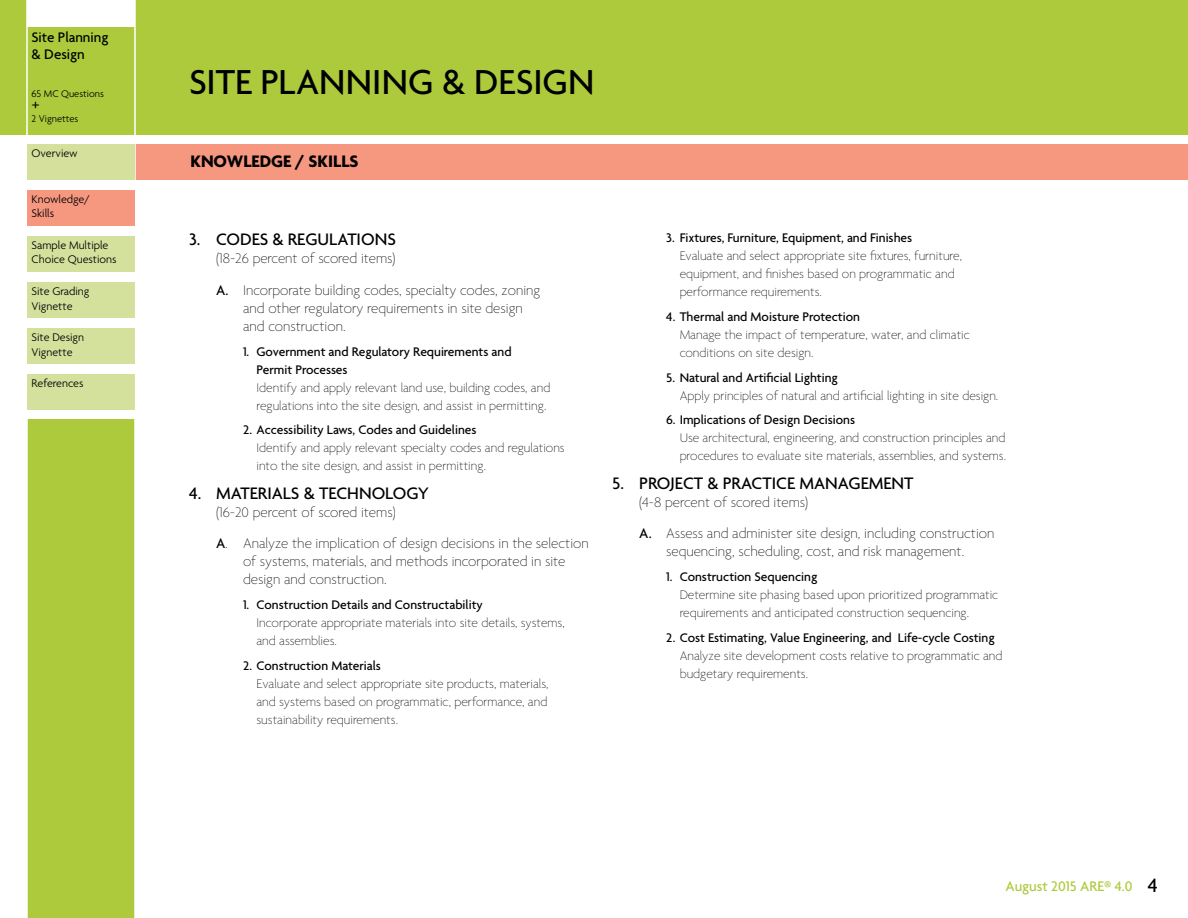
<style>
.page{position:relative;width:1188px;height:918px;background:#fff}
.page>*{position:absolute;margin:0;border:0;box-sizing:border-box;transform-origin:0 0}
.t1{font:500 37.5px "Agenda";color:#000}
.t2{font:500 18px "Agenda";color:#000}
.t3{font:700 18px "Agenda";color:#000}
.t4{font:300 18px "Agenda";color:#000}
.t5{font:100 15px/31.5px "Agenda";color:#000}
.t6{font:500 15px/16.5px "Agenda";color:#000}
.t7{font:500 15px "Agenda";color:#adca3d}
.t8{font:100 13.5px/18px "Agenda";color:#000}
.t9{font:500 13.5px/18px "Agenda";color:#000}
.t10{font:300 12px/14.4px "Agenda";color:#000}
.t11{font:300 10.5px "Agenda";color:#000}
.s1{font-weight:500}
.s2{font-size:21px;color:#000}
</style>
<div class="page">
<div style="left:136px;top:144px;width:1052px;height:36px;background:#f69780"></div>
<div style="left:0;top:0;width:27px;height:136px;background:#adca3d"></div>
<div style="left:135px;top:0;width:1053px;height:142px;background:#adca3d"></div>
<div style="left:27px;top:27px;width:108px;height:108px;background:#adca3d"></div>
<div style="left:0;top:135px;width:1188px;height:9px;background:#fff"></div>
<div style="left:27px;top:419px;width:108px;height:499px;background:#adca3d"></div>
<hr style="left:134px;top:0;width:2px;height:918px;background:#fff">
<hr style="left:26px;top:0;width:2px;height:918px;background:#fff">
<div style="left:27px;top:144px;width:108px;height:36px;background:#d4e09c"></div>
<div style="left:27px;top:236px;width:108px;height:36px;background:#d4e19d"></div>
<div style="left:27px;top:282px;width:108px;height:36px;background:#d4e19d"></div>
<div style="left:27px;top:374px;width:108px;height:36px;background:#d4e19d"></div>
<div style="left:27px;top:190px;width:108px;height:36px;background:#f69780"></div>
<div style="left:27px;top:328px;width:108px;height:36px;background:#d4e19d"></div>
<p class="t6" style="left:32px;top:30px;width:78px">Site Planning &amp; Design</p>
<p class="t11" style="left:32px;top:88px;width:74px">65 MC Questions</p>
<h2 class="t4" style="left:32px;top:94px;width:10px">+</h2>
<p class="t11" style="left:32px;top:113px;width:48px">2 Vignettes</p>
<p class="t10" style="left:32px;top:147px;width:48px">Overview</p>
<p class="t10" style="left:32px;top:193px;width:60px">Knowledge/<br>Skills</p>
<p class="t10" style="left:32px;top:239px;width:87px">Sample Multiple<br>Choice Questions</p>
<p class="t10" style="left:32px;top:285px;width:59px">Site Grading<br>Vignette</p>
<p class="t10" style="left:32px;top:331px;width:54px">Site Design<br>Vignette</p>
<p class="t10" style="left:32px;top:377px;width:53px">References</p>
<h1 class="t1" style="left:189px;top:62px;width:407px">SITE PLANNING &amp; DESIGN</h1>
<h2 class="t3" style="left:190px;top:152px;width:170px">KNOWLEDGE / SKILLS</h2>
<h2 class="t2" style="left:189px;top:230px;width:208px">3. CODES &amp; REGULATIONS</h2>
<p class="t5" style="left:216px;top:244px;width:326px">(18-26 percent of scored items)<br><span class="s1">A.</span> Incorporate building codes, specialty codes, zoning</p>
<p class="t5" style="left:243px;top:300px;width:281px;line-height:18px">and other regulatory requirements in site design and construction.</p>
<p class="t9" style="left:256px;top:343px;width:257px;text-indent:-14px">1. Government and Regulatory Requirements and<br>Permit Processes</p>
<p class="t8" style="left:256px;top:379px;width:295px">Identify and apply relevant land use, building codes, and regulations into the site design, and assist in permitting.</p>
<p class="t9" style="left:243px;top:422px;width:235px">2. Accessibility Laws, Codes and Guidelines</p>
<p class="t8" style="left:256px;top:440px;width:310px">Identify and apply relevant specialty codes and regulations into the site design, and assist in permitting.</p>
<h2 class="t2" style="left:189px;top:483px;width:242px">4. MATERIALS &amp; TECHNOLOGY</h2>
<p class="t5" style="left:216px;top:497px;width:374px">(16-20 percent of scored items)<br><span class="s1">A</span>. Analyze the implication of design decisions in the selection</p>
<p class="t5" style="left:243px;top:553px;width:324px;line-height:18px">of systems, materials, and methods incorporated in site design and construction.</p>
<p class="t9" style="left:243px;top:597px;width:241px">1. Construction Details and Constructability</p>
<p class="t8" style="left:256px;top:615px;width:310px">Incorporate appropriate materials into site details, systems, and assemblies.</p>
<p class="t9" style="left:243px;top:657px;width:139px">2. Construction Materials</p>
<p class="t8" style="left:256px;top:675px;width:294px;text-align:justify">Evaluate and select appropriate site products, materials, and systems based on programmatic, performance, and sustainability requirements.</p>
<p class="t9" style="left:666px;top:230px;width:248px">3. Fixtures, Furniture, Equipment, and Finishes</p>
<p class="t8" style="left:680px;top:248px;width:284px">Evaluate and select appropriate site fixtures, furniture, equipment, and finishes based on programmatic and performance requirements.</p>
<p class="t9" style="left:666px;top:308px;width:195px">4. Thermal and Moisture Protection</p>
<p class="t8" style="left:680px;top:326px;width:292px">Manage the impact of temperature, water, and climatic conditions on site design.</p>
<p class="t9" style="left:666px;top:369px;width:173px">5. Natural and Artificial Lighting</p>
<p class="t8" style="left:680px;top:387px;width:320px">Apply principles of natural and artificial lighting in site design.</p>
<p class="t9" style="left:666px;top:412px;width:191px">6. Implications of Design Decisions</p>
<p class="t8" style="left:680px;top:430px;width:328px">Use architectural, engineering, and construction principles and procedures to evaluate site materials, assemblies, and systems.</p>
<h2 class="t2" style="left:612px;top:473px;width:303px">5. PROJECT &amp; PRACTICE MANAGEMENT</h2>
<p class="t5" style="left:639px;top:487px;width:357px">(4-8 percent of scored items)<br><span class="s1">A.</span> Assess and administer site design, including construction</p>
<p class="t5" style="left:666px;top:537px;width:300px">sequencing, scheduling, cost, and risk management.</p>
<p class="t9" style="left:666px;top:569px;width:153px">1. Construction Sequencing</p>
<p class="t8" style="left:680px;top:587px;width:320px">Determine site phasing based upon prioritized programmatic requirements and anticipated construction sequencing.</p>
<p class="t9" style="left:666px;top:629px;width:330px">2. Cost Estimating, Value Engineering, and Life-cycle Costing</p>
<p class="t8" style="left:680px;top:647px;width:324px">Analyze site development costs relative to programmatic and budgetary requirements.</p>
<p class="t7" style="left:1005px;top:878px;width:154px">August 2015 ARE® 4.0 <span class="s2">4</span></p>
</div>
